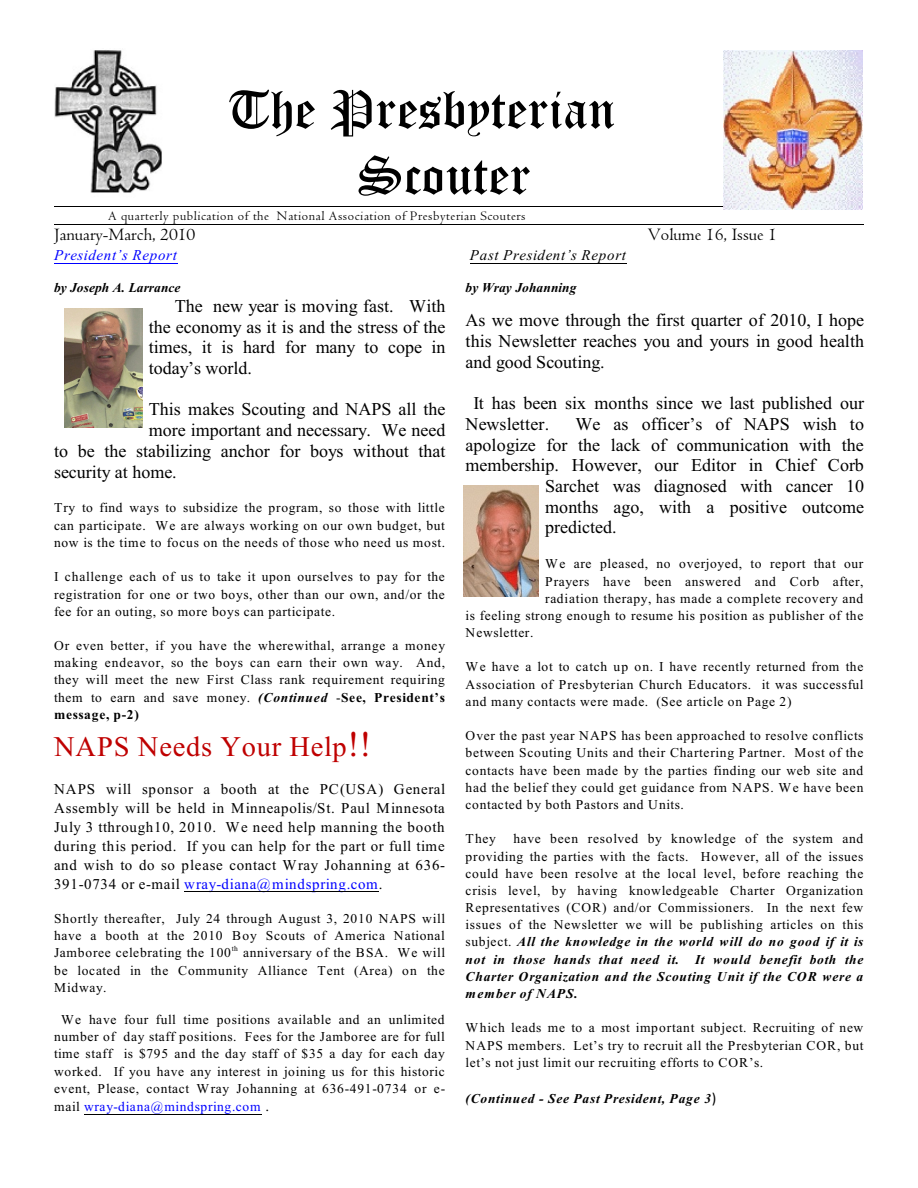
<style>
.page{position:relative;width:918px;height:1188px;background:#fff}
.page>*{position:absolute;margin:0;border:0;box-sizing:border-box;transform-origin:0 0}
.t1{font:54px/65.8px "Old English Text";color:#000}
.t2{font:28.5px "Times New Roman";letter-spacing:.025em;color:#bf0000}
.t3{font:18px/20.7px "Times New Roman";color:#000;text-align:justify}
.t4{font:18px "Centaur";letter-spacing:.005em;color:#000}
.t5{font:15px/18.9px "Times New Roman";letter-spacing:.04em;color:#000;text-align:justify}
.t6{font:italic 15px "Times New Roman";letter-spacing:.045em;color:#000}
.t7{font:italic 15px "Times New Roman";letter-spacing:.035em;color:#00f}
.t8{font:13.5px/17.2px "Times New Roman";letter-spacing:.045em;color:#000;text-align:justify}
.t9{font:13.5px "Centaur";letter-spacing:.04em;color:#000}
.t10{font:italic 700 13.5px "Times New Roman";letter-spacing:.055em;color:#000}
.t11{font:italic 700 13.5px "Times New Roman";letter-spacing:.015em;color:#000}
.t12{font:13.5px "Times New Roman";letter-spacing:.05em;color:#00f}
.t13{font:7.5px "Times New Roman";color:#000}
.s1{font-weight:700;font-style:italic}
.s2{font-weight:700}
.s3{font-size:36px}
.s4{color:#00f}
.s5{font-family:"Calibri";font-weight:400;font-style:normal;font-size:15px}
.s6{color:#000}
.s7{font-size:15px;color:#000}
</style>
<div class="page">
<hr style="left:54px;top:206px;width:810px;height:1px;background:#000">
<hr style="left:54px;top:224px;width:810px;height:1px;background:#000">
<img style="left:54px;top:50px;width:108px;height:143px">
<img style="left:723px;top:51px;width:140px;height:159px">
<hr style="left:54px;top:263px;width:123px;height:1px;background:#00f">
<hr style="left:184px;top:891px;width:195px;height:1px;background:#000">
<hr style="left:84px;top:1114px;width:177px;height:1px;background:#000">
<hr style="left:470px;top:263px;width:156px;height:1px;background:#000">
<img style="left:65px;top:309px;width:77px;height:118px">
<img style="left:464px;top:486px;width:75px;height:111px">
<p class="t1" style="left:358px;top:81px;width:259px;text-indent:-130px">The Presbyterian<br>Scouter</p>
<p class="t9" style="left:108px;top:211px;width:419px">A quarterly publication of the National Association of Presbyterian Scouters</p>
<p class="t4" style="left:54px;top:228px;width:143px">January-March, 2010</p>
<p class="t4" style="left:648px;top:228px;width:131px">Volume 16, Issue 1</p>
<p class="t7" style="left:54px;top:250px;width:124px">President’s Report</p>
<p class="t11" style="left:54px;top:283px;width:128px">by Joseph A. Larrance</p>
<p class="t3" style="left:149px;top:297px;width:298px;text-indent:26px">The new year is moving fast. With the economy as it is and the stress of the times, it is hard for many to cope in today’s world.</p>
<p class="t3" style="left:149px;top:401px;width:298px">This makes Scouting and NAPS all the</p>
<p class="t3" style="left:149px;top:421px;width:298px">more important and necessary. We need</p>
<p class="t3" style="left:54px;top:442px;width:393px">to be the stabilizing anchor for boys without that</p>
<p class="t3" style="left:54px;top:463px;width:124px">security at home.</p>
<p class="t8" style="left:54px;top:501px;width:393px">Try to find ways to subsidize the program, so those with little can participate. We are always working on our own budget, but now is the time to focus on the needs of those who need us most.</p>
<p class="t8" style="left:54px;top:569px;width:392px">I challenge each of us to take it upon ourselves to pay for the registration for one or two boys, other than our own, and/or the fee for an outing, so more boys can participate.</p>
<p class="t8" style="left:54px;top:638px;width:393px">Or even better, if you have the wherewithal, arrange a money making endeavor, so the boys can earn their own way. And, they will meet the new First Class rank requirement requiring them to earn and save money. <span class="s1">(Continued</span> -<span class="s2">See, President’s message, p-2)</span></p>
<p class="t2" style="left:54px;top:736px;width:319px">NAPS Needs Your Help<span class="s3">!!</span></p>
<p class="t5" style="left:54px;top:781px;width:393px">NAPS will sponsor a booth at the PC(USA) General Assembly will be held in Minneapolis/St. Paul Minnesota July 3 tthrough10, 2010. We need help manning the booth during this period. If you can help for the part or full time and wish to do so please contact Wray Johanning at 636- 391-0734 or e-mail <span class="s4">wray-diana@mindspring.com</span>.</p>
<p class="t8" style="left:54px;top:911px;width:393px">Shortly thereafter, July 24 through August 3, 2010 NAPS will have a booth at the 2010 Boy Scouts of America National Jamboree celebrating the 100 anniversary of the BSA. We will</p>
<p class="t6" style="left:470px;top:250px;width:158px">Past President’s Report</p>
<p class="t11" style="left:466px;top:282px;width:113px">by Wray Johanning</p>
<p class="t3" style="left:466px;top:312px;width:400px">As we move through the first quarter of 2010, I hope this Newsletter reaches you and yours in good health and good Scouting.</p>
<p class="t3" style="left:466px;top:394px;width:400px;text-indent:8px">It has been six months since we last published our<br>Newsletter.</p>
<p class="t3" style="left:576px;top:415px;width:290px">We as officer’s of NAPS wish to</p>
<p class="t3" style="left:466px;top:436px;width:400px">apologize for the lack of communication with the</p>
<p class="t3" style="left:466px;top:457px;width:400px">membership. However, our Editor in Chief Corb</p>
<p class="t3" style="left:545px;top:477px;width:320px">Sarchet was diagnosed with cancer 10</p>
<p class="t3" style="left:545px;top:498px;width:320px">months ago, with a positive outcome</p>
<p class="t3" style="left:545px;top:519px;width:73px">predicted.</p>
<p class="t8" style="left:545px;top:556px;width:320px">We are pleased, no overjoyed, to report that our</p>
<p class="t8" style="left:545px;top:574px;width:320px">Prayers have been answered and Corb after,</p>
<p class="t8" style="left:545px;top:591px;width:319px">radiation therapy, has made a complete recovery and</p>
<p class="t8" style="left:466px;top:608px;width:399px">is feeling strong enough to resume his position as publisher of the</p>
<p class="t8" style="left:466px;top:625px;width:69px">Newsletter.</p>
<p class="t8" style="left:466px;top:660px;width:399px">We have a lot to catch up on. I have recently returned from the Association of Presbyterian Church Educators. it was successful and many contacts were made. (See article on Page 2)</p>
<p class="t8" style="left:466px;top:728px;width:399px">Over the past year NAPS has been approached to resolve conflicts between Scouting Units and their Chartering Partner. Most of the contacts have been made by the parties finding our web site and had the belief they could get guidance from NAPS. We have been contacted by both Pastors and Units.</p>
<p class="t8" style="left:466px;top:831px;width:32px">They</p>
<p class="t8" style="left:466px;top:831px;width:399px;text-indent:48px">have been resolved by knowledge of the system and providing the parties with the facts. However, all of the issues could have been resolve at the local level, before reaching the crisis level, by having knowledgeable Charter Organization Representatives (COR) and/or Commissioners. In the next few issues of the Newsletter we will be publishing articles on this subject. <span class="s1">All the knowledge in the world will do no good if it is not in those hands that need it. It would benefit both the Charter Organization and the Scouting Unit if the COR were a member of NAPS.</span></p>
<p class="t8" style="left:466px;top:1021px;width:399px">Which leads me to a most important subject. Recruiting of new NAPS members. Let’s try to recruit all the Presbyterian COR, but let’s not just limit our recruiting efforts to COR’s.</p>
<p class="t10" style="left:466px;top:1094px;width:252px">(Continued - See Past President, Page 3<span class="s5">)</span></p>
<p class="t13" style="left:232px;top:946px;width:8px">th</p>
<p class="t8" style="left:54px;top:963px;width:392px">be located in the Community Alliance Tent (Area) on the<br>Midway.</p>
<p class="t8" style="left:54px;top:1012px;width:393px;text-align:center">We have four full time positions available and an unlimited number of day staff positions. Fees for the Jamboree are for full time staff is $795 and the day staff of $35 a day for each day worked. If you have any interest in joining us for this historic event, Please, contact Wray Johanning at 636-491-0734 or e-</p>
<p class="t12" style="left:54px;top:1102px;width:217px"><span class="s6">mail</span> wray-diana@mindspring.com <span class="s7">.</span></p>
</div>
